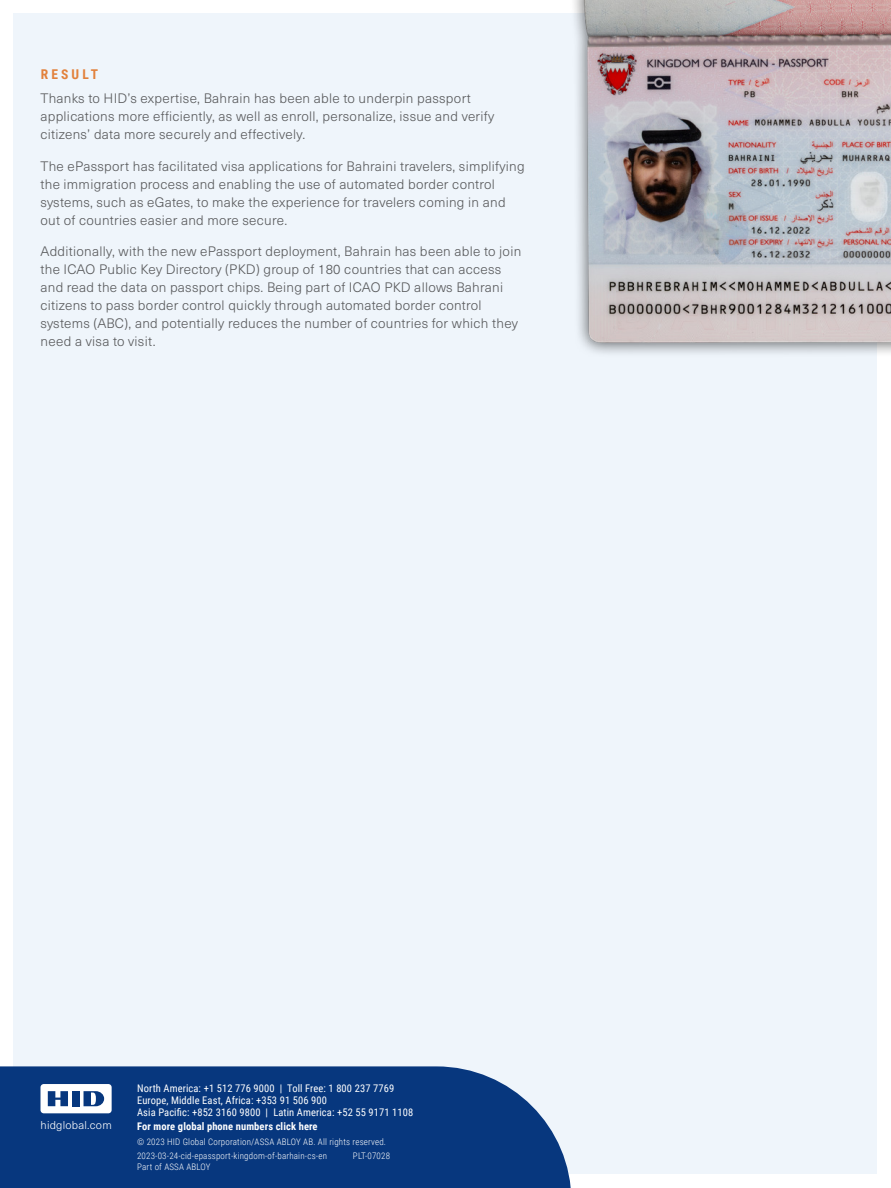
<style>
.page{position:relative;width:891px;height:1188px;background:#fff}
.page>*{position:absolute;margin:0;border:0;box-sizing:border-box;transform-origin:0 0}
.cs_main_body{font:300 13.5px/18px "Neue Haas Unica Pro";letter-spacing:.02em;color:#58595b}
.cs_small_section_sub{font:700 13.5px "Roboto Condensed";letter-spacing:.235em;color:#e2813c}
.t1{font:300 11.1px "Neue Haas Unica Pro";letter-spacing:.02em;color:#fff}
.t2{font:10.5px/12.1px "Roboto Condensed";letter-spacing:.01em;color:#fff}
.t3{font:700 10.5px "Roboto Condensed";letter-spacing:.01em;color:#fff}
.t4{font:300 9px "Roboto Condensed";letter-spacing:.02em;color:#fff}
</style>
<div class="page">
<div style="left:14px;top:14px;width:864px;height:1160px;background:#eff5fb"></div>
<div style="left:0;top:1066px;width:571px;height:122px;background:#07377e"></div>
<div style="left:41px;top:1084px;width:71px;height:29px;background:#fff;border-radius:3px"></div>
<div style="left:72px;top:1091px;width:8px;height:15px;background:#07377e"></div>
<svg style="left:48px;top:1091px;width:20px;height:15px"></svg>
<svg style="left:84px;top:1091px;width:20px;height:15px"></svg>
<img style="left:566px;top:0;width:325px;height:381px">
<h3 class="cs_small_section_sub" style="left:41px;top:64px;width:59px">RESULT</h3>
<p class="cs_main_body" style="left:40px;top:90px;width:455px">Thanks to HID’s expertise, Bahrain has been able to underpin passport applications more efficiently, as well as enroll, personalize, issue and verify citizens’ data more securely and effectively.</p>
<p class="cs_main_body" style="left:40px;top:157px;width:486px">The ePassport has facilitated visa applications for Bahraini travelers, simplifying the immigration process and enabling the use of automated border control systems, such as eGates, to make the experience for travelers coming in and out of countries easier and more secure.</p>
<p class="cs_main_body" style="left:40px;top:243px;width:482px">Additionally, with the new ePassport deployment, Bahrain has been able to join the ICAO Public Key Directory (PKD) group of 180 countries that can access and read the data on passport chips. Being part of ICAO PKD allows Bahrani citizens to pass border control quickly through automated border control systems (ABC), and potentially reduces the number of countries for which they need a visa to visit.</p>
<p class="t1" style="left:40px;top:1118px;width:73px">hidglobal.com</p>
<p class="t2" style="left:137px;top:1082px;width:278px">North America: +1 512 776 9000 | Toll Free: 1 800 237 7769<br>Europe, Middle East, Africa: +353 91 506 900<br>Asia Pacific: +852 3160 9800 | Latin America: +52 55 9171 1108</p>
<p class="t3" style="left:137px;top:1119px;width:182px">For more global phone numbers click here</p>
<p class="t4" style="left:137px;top:1135px;width:250px">© 2023 HID Global Corporation/ASSA ABLOY AB. All rights reserved.</p>
<p class="t4" style="left:137px;top:1161px;width:75px">Part of ASSA ABLOY</p>
<p class="t4" style="left:137px;top:1149px;width:191px">2023-03-24-cid-epassport-kingdom-of-barhain-cs-en</p>
<p class="t4" style="left:353px;top:1149px;width:39px">PLT-07028</p>
</div>
